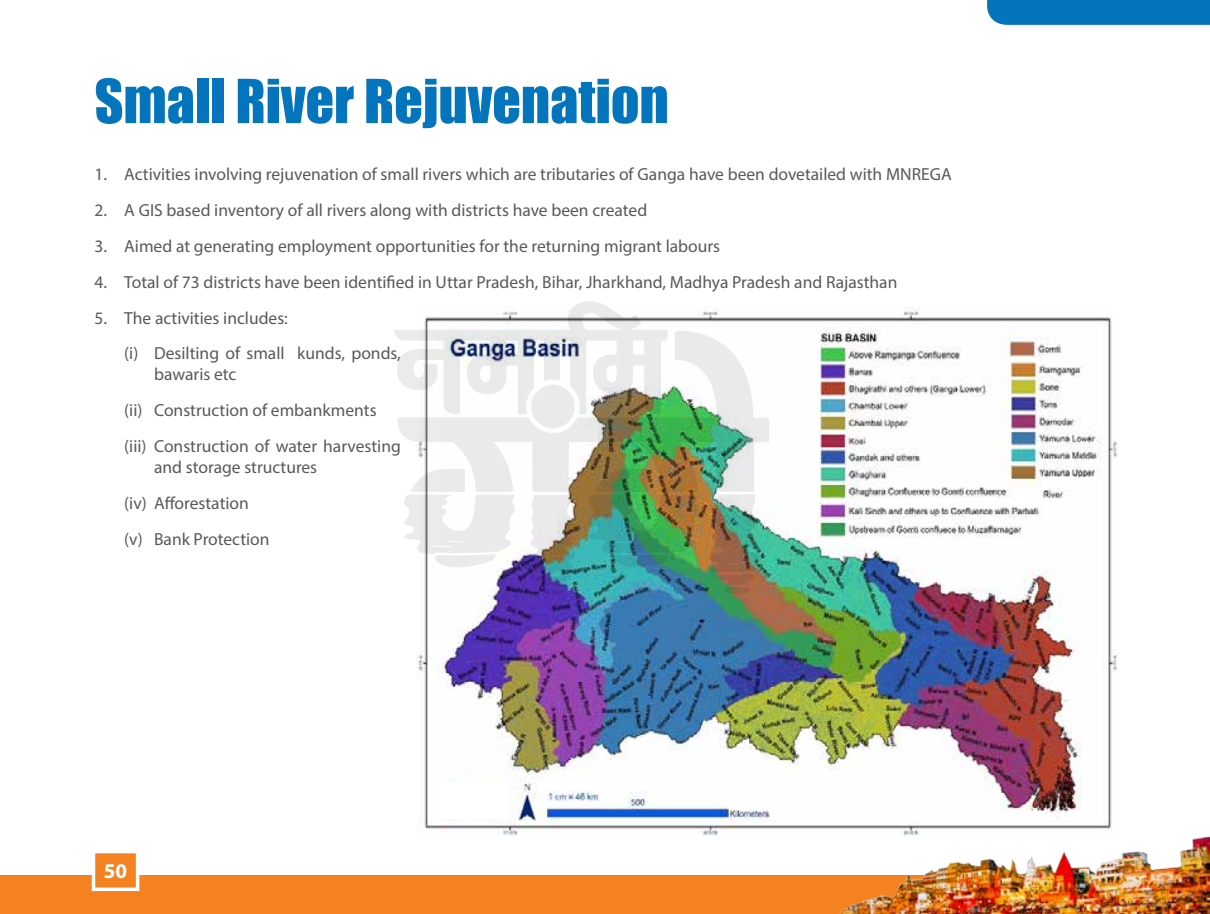
<style>
.page{position:relative;width:1210px;height:914px;background:#fff}
.page>*{position:absolute;margin:0;border:0;box-sizing:border-box;transform-origin:0 0}
.t1{font:56px "Impact";color:#0475bc}
.t2{font:700 21px "Myriad Pro";color:#fff}
.t3{font:17.5px/35.9px "Myriad Pro";color:#58595b}
</style>
<div class="page">
<svg style="left:398px;top:330px;width:19px;height:161px"></svg>
<img style="left:417px;top:307px;width:701px;height:528px">
<div style="left:438px;top:781px;width:70px;height:37px;background:#fff"></div>
<div style="left:0;top:875px;width:1210px;height:39px;background:#f58220"></div>
<div style="left:93px;top:851px;width:45px;height:38px;background:#f58220"></div>
<div style="left:92px;top:849px;width:47px;height:42px;border:4px solid #fff"></div>
<img style="left:806px;top:829px;width:404px;height:85px">
<div style="left:987px;top:0;width:223px;height:25px;background:#0475bc"></div>
<h1 class="t1" style="left:94px;top:58px;width:576px">Small River Rejuvenation</h1>
<p class="t3" style="left:94px;top:156px;width:858px">1. Activities involving rejuvenation of small rivers which are tributaries of Ganga have been dovetailed with MNREGA</p>
<p class="t3" style="left:94px;top:192px;width:554px">2. A GIS based inventory of all rivers along with districts have been created</p>
<p class="t3" style="left:94px;top:228px;width:627px">3. Aimed at generating employment opportunities for the returning migrant labours</p>
<p class="t3" style="left:94px;top:263px;width:804px">4. Total of 73 districts have been identified in Uttar Pradesh, Bihar, Jharkhand, Madhya Pradesh and Rajasthan</p>
<p class="t3" style="left:124px;top:299px;width:278px;text-indent:-30px">5. The activities includes:<br>(i) Desilting of small kunds, ponds,</p>
<p class="t3" style="left:124px;top:356px;width:278px;text-indent:30px">bawaris etc<br>(ii) Construction of embankments (iii) Construction of water harvesting</p>
<p class="t3" style="left:124px;top:449px;width:194px;text-indent:30px">and storage structures (iv) Afforestation<br>(v) Bank Protection</p>
<p class="t2" style="left:104px;top:857px;width:25px">50</p>
</div>
